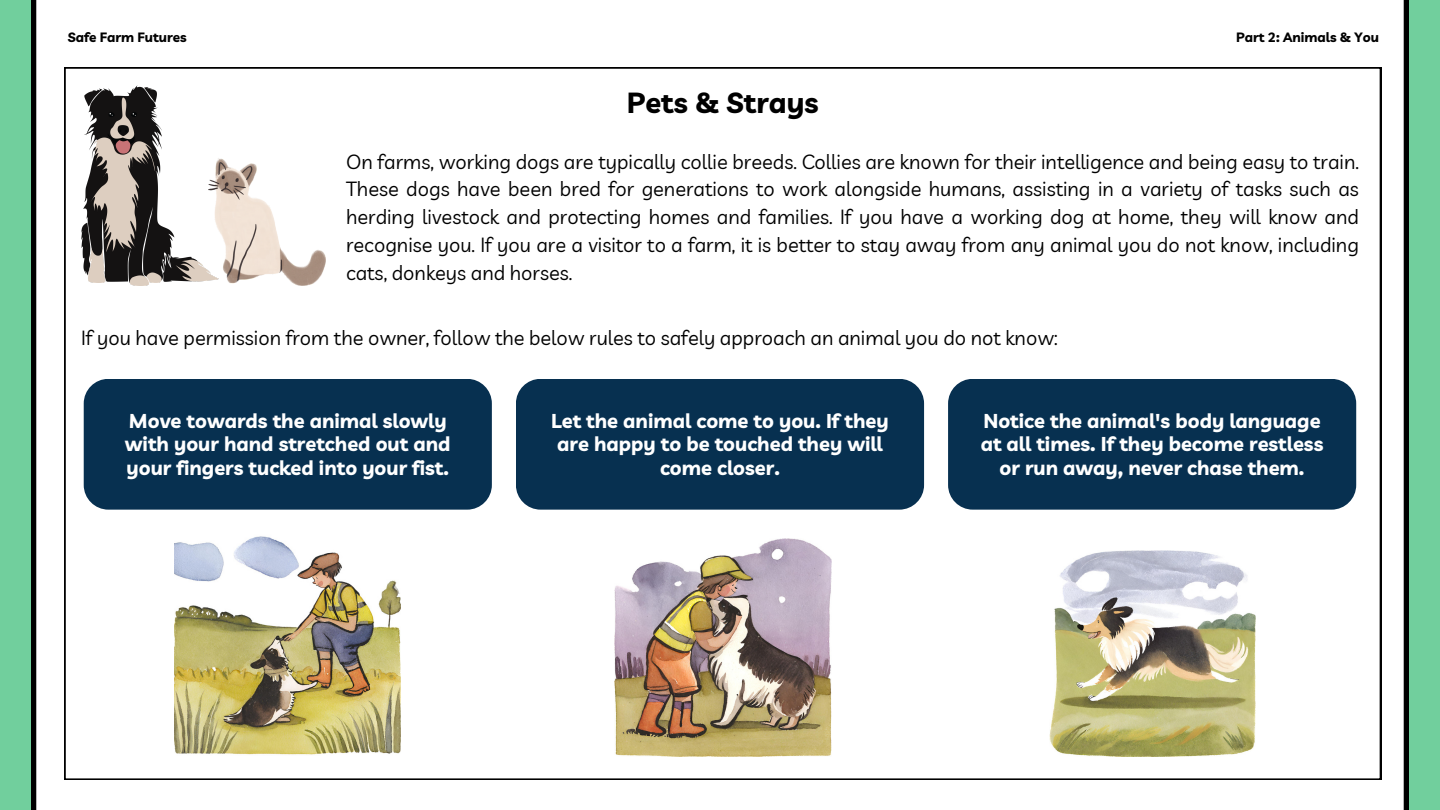
<style>
.page{position:relative;width:1440px;height:810px;background:#71cf9d}
.page>*{position:absolute;margin:0;border:0;box-sizing:border-box;transform-origin:0 0}
.t1{font:700 29px "Livvic";color:#000}
.t2{font:20px/27.8px "Livvic";color:#000;text-align:justify}
.t3{font:700 20px/23.2px "Livvic";color:#fff;text-align:center}
.t4{font:700 13.5px "Livvic";color:#000}
</style>
<div class="page">
<div style="left:31px;top:0;width:1378px;height:810px;background:#fff"></div>
<div style="left:64px;top:67px;width:1317px;height:713px;background:#fff"></div>
<img style="left:81px;top:85px;width:138px;height:201px">
<img style="left:208px;top:157px;width:118px;height:128px">
<div style="left:84px;top:379px;width:408px;height:131px;background:#073050;border-radius:25px"></div>
<div style="left:516px;top:379px;width:408px;height:131px;background:#073050;border-radius:25px"></div>
<div style="left:948px;top:379px;width:408px;height:131px;background:#073050;border-radius:25px"></div>
<img style="left:614px;top:539px;width:218px;height:217px">
<img style="left:175px;top:530px;width:226px;height:226px">
<img style="left:1049px;top:550px;width:206px;height:206px">
<p class="t4" style="left:68px;top:29px;width:120px">Safe Farm Futures</p>
<p class="t4" style="left:1236px;top:29px;width:144px">Part 2: Animals &amp; You</p>
<h1 class="t1" style="left:627px;top:84px;width:193px">Pets &amp; Strays</h1>
<p class="t2" style="left:346px;top:147px;width:1014px">On farms, working dogs are typically collie breeds. Collies are known for their intelligence and being easy to train.<br>These dogs have been bred for generations to work alongside humans, assisting in a variety of tasks such as herding livestock and protecting homes and families. If you have a working dog at home, they will know and recognise you. If you are a visitor to a farm, it is better to stay away from any animal you do not know, including cats, donkeys and horses.</p>
<p class="t2" style="left:81px;top:323px;width:978px">If you have permission from the owner, follow the below rules to safely approach an animal you do not know:</p>
<p class="t3" style="left:125px;top:409px;width:327px;text-align:left">Move towards the animal slowly with your hand stretched out and your fingers tucked into your fist.</p>
<p class="t3" style="left:551px;top:409px;width:339px">Let the animal come to you. If they are happy to be touched they will come closer.</p>
<p class="t3" style="left:981px;top:409px;width:344px">Notice the animal's body language at all times. If they become restless or run away, never chase them.</p>
</div>
